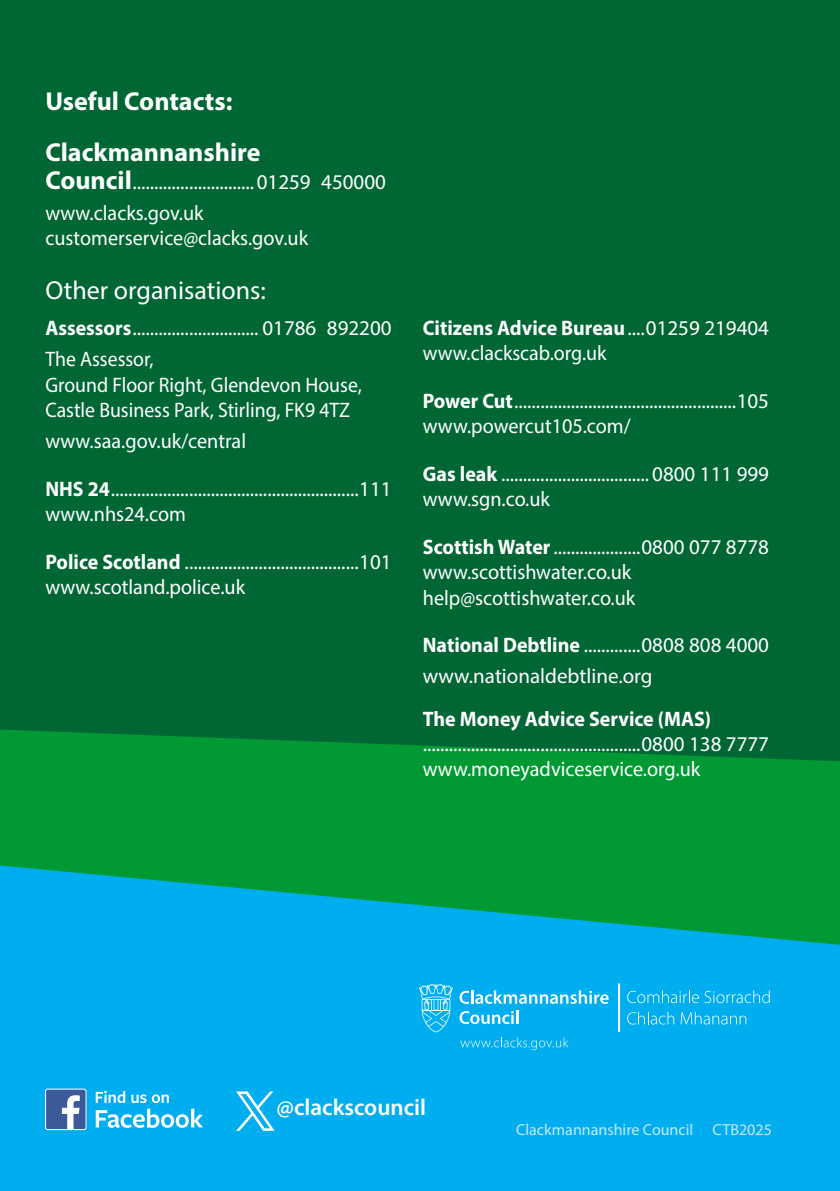
<style>
.page{position:relative;width:840px;height:1191px;background:#fff}
.page>*{position:absolute;margin:0;border:0;box-sizing:border-box;transform-origin:0 0}
.t1{font:700 26px/50.6px "Myriad Pro";color:#fff}
.t2{font:26px "Myriad Pro";color:#fff}
.t3{font:600 23.2px "Myriad Pro";color:#fff}
.t4{font:21px/25.2px "Myriad Pro";color:#fff}
.t5{font:21px/25.2px "Myriad Pro";color:#fff;scale:.94 1}
.t6{font:21px "Myriad Pro";color:#fff;scale:.96 1}
.t7{font:700 21px "Myriad Pro";color:#fff;scale:.95 1}
.t8{font:16px "Myriad Pro";color:#c4e9fb}
.s1{font-weight:700;font-size:26px}
.s2{font-weight:700}
</style>
<div class="page">
<div style="left:0;top:0;width:839px;height:639px;background:#063"></div>
<div style="left:0;top:839px;width:839px;height:352px;background:#00aeef"></div>
<div style="left:0;top:639px;width:839px;height:90px;background:#063"></div>
<svg style="left:0;top:729px;width:839px;height:215px;fill:#093"></svg>
<svg style="left:96px;top:1090px;width:107px;height:38px"></svg>
<div style="left:46px;top:1089px;width:40px;height:40px;background:#3c5a99;border-radius:2px"></div>
<div style="left:45px;top:1088px;width:41px;height:42px;border:1px solid #fff;border-radius:2px"></div>
<svg style="left:62px;top:1095px;width:18px;height:34px"></svg>
<svg style="left:236px;top:1091px;width:38px;height:39px"></svg>
<svg style="left:627px;top:990px;width:71px;height:13px"></svg>
<svg style="left:704px;top:990px;width:65px;height:13px"></svg>
<svg style="left:627px;top:1011px;width:47px;height:13px"></svg>
<svg style="left:680px;top:1011px;width:66px;height:13px"></svg>
<hr style="left:617px;top:983px;width:2px;height:49px;background:#fff">
<svg style="left:459px;top:990px;width:149px;height:14px"></svg>
<svg style="left:459px;top:1010px;width:59px;height:14px"></svg>
<svg style="left:460px;top:1037px;width:108px;height:13px"></svg>
<svg style="left:419px;top:984px;width:33px;height:48px"></svg>
<p class="t1" style="left:45px;top:75px;width:216px">Useful Contacts:<br>Clackmannanshire</p>
<p class="t4" style="left:45px;top:166px;width:342px;line-height:30.8px"><span class="s1">Council</span>............................01259 450000 www.clacks.gov.uk</p>
<p class="t6" style="left:45px;top:225px;width:275px">customerservice@clacks.gov.uk</p>
<p class="t2" style="left:45px;top:274px;width:222px">Other organisations:</p>
<p class="t4" style="left:45px;top:313px;width:347px;line-height:30.8px"><span class="s2">Assessors</span>............................. 01786 892200<br>The Assessor,</p>
<p class="t5" style="left:45px;top:371px;width:338px">Ground Floor Right, Glendevon House,<br>Castle Business Park, Stirling, FK9 4TZ</p>
<p class="t6" style="left:45px;top:428px;width:210px">www.saa.gov.uk/central</p>
<p class="t4" style="left:45px;top:475px;width:347px"><span class="s2">NHS 24</span>.........................................................111 www.nhs24.com</p>
<p class="t4" style="left:45px;top:548px;width:347px"><span class="s2">Police Scotland</span> ........................................101 www.scotland.police.uk</p>
<p class="t4" style="left:422px;top:315px;width:347px"><span class="s2">Citizens Advice Bureau</span>....01259 219404 www.clackscab.org.uk</p>
<p class="t4" style="left:422px;top:388px;width:347px"><span class="s2">Power Cut</span>...................................................105 www.powercut105.com/</p>
<p class="t4" style="left:422px;top:461px;width:347px"><span class="s2">Gas leak</span> .................................. 0800 111 999 www.sgn.co.uk</p>
<p class="t4" style="left:422px;top:534px;width:347px"><span class="s2">Scottish Water</span>....................0800 077 8778 www.scottishwater.co.uk help@scottishwater.co.uk</p>
<p class="t4" style="left:422px;top:629px;width:347px;line-height:30.8px"><span class="s2">National Debtline</span> .............0808 808 4000 www.nationaldebtline.org</p>
<p class="t7" style="left:422px;top:704px;width:305px">The Money Advice Service (MAS)</p>
<p class="t4" style="left:422px;top:730px;width:347px">..................................................0800 138 7777 www.moneyadviceservice.org.uk</p>
<p class="t3" style="left:276px;top:1094px;width:151px">@clackscouncil</p>
<p class="t8" style="left:516px;top:1119px;width:257px">Clackmannanshire Council CTB2025</p>
</div>
